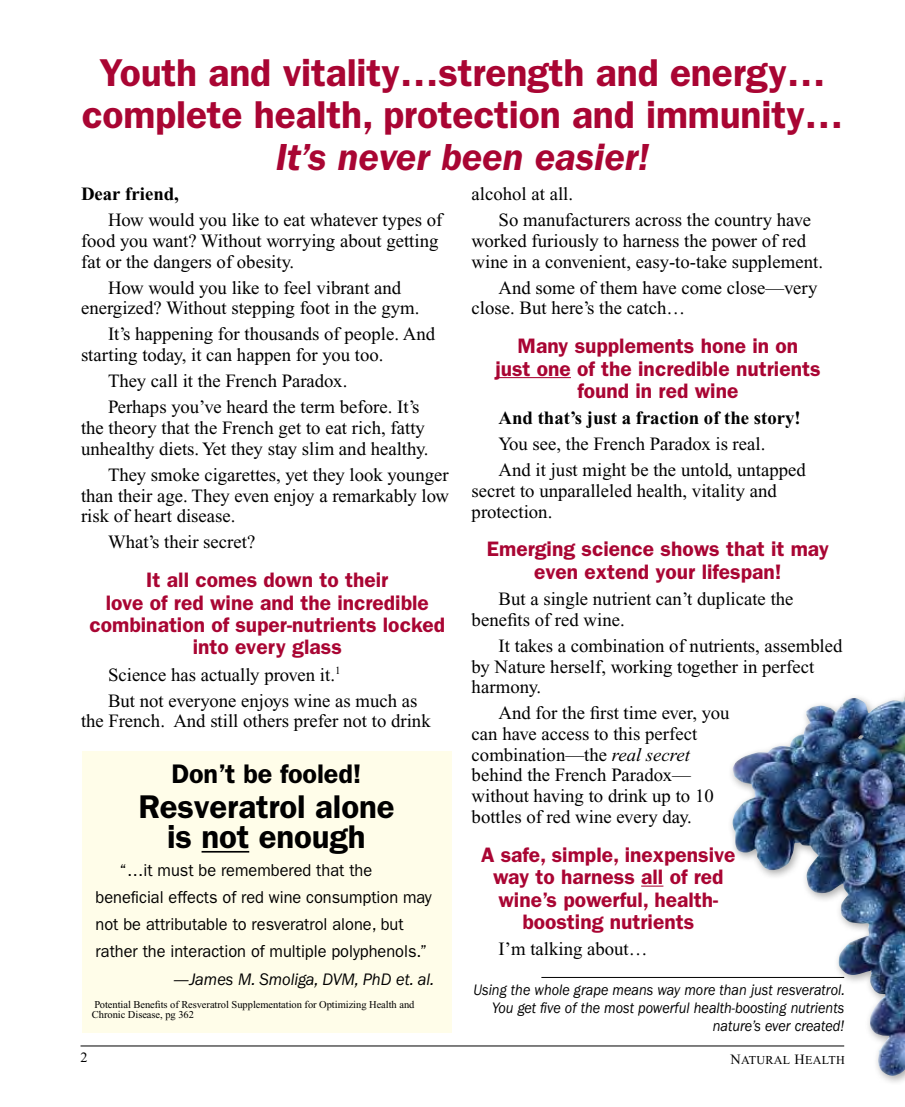
<style>
.page{position:relative;width:905px;height:1107px;background:#fff}
.page>*{position:absolute;margin:0;border:0;box-sizing:border-box;transform-origin:0 0}
.t1{font:600 39px/42px "ITC Franklin Gothic Std";letter-spacing:-.005em;color:#a90533;text-align:center}
.t2{font:italic 600 39px "ITC Franklin Gothic Std";letter-spacing:-.005em;color:#a90533}
.t3{font:600 33px/30px "ITC Franklin Gothic Std";letter-spacing:-.005em;color:#000;text-align:center}
.t4{font:600 27px "ITC Franklin Gothic Std";letter-spacing:-.005em;color:#000}
.t5{font:600 21px/22.5px "ITC Franklin Gothic Std";color:#a90533;text-align:center}
.t6{font:18.75px/20.7px "Times New Roman";color:#000}
.t7{font:700 18.75px "Times New Roman";color:#000}
.t8{font:17.25px/27px "ITC Franklin Gothic Std";color:#000;scale:.95 1}
.t9{font:italic 17.25px "ITC Franklin Gothic Std";color:#000;scale:.95 1}
.t10{font:italic 15.75px/18px "ITC Franklin Gothic Std";color:#000;text-align:right;scale:.9 1}
.t11{font:14.25px "Times New Roman";color:#000}
.t12{font:12.15px "Times New Roman PS SC850";letter-spacing:.025em;color:#000}
.t13{font:10.5px/10.5px "Times New Roman";letter-spacing:-.005em;color:#000}
.s1{font-style:italic}
.s2{font-size:14.25px}
</style>
<div class="page">
<hr style="left:495px;top:377px;width:76px;height:1px;background:#a90533">
<svg style="left:641px;top:886px;width:22px;height:1px"></svg>
<div style="left:82px;top:751px;width:369px;height:281px;background:#fffde9"></div>
<hr style="left:201px;top:851px;width:48px;height:2px;background:#000">
<div style="left:727px;top:673px;width:178px;height:434px;background:#000;opacity:.35"></div>
<img style="left:732px;top:698px;width:171px;height:349px">
<hr style="left:541px;top:977px;width:303px;height:1px;background:#000">
<hr style="left:81px;top:1046px;width:763px;height:1px;background:#000">
<h1 class="t1" style="left:82px;top:52px;width:763px">Youth and vitality…strength and energy… complete health, protection and immunity…</h1>
<h1 class="t2" style="left:276px;top:135px;width:375px">It’s never been easier!</h1>
<p class="t7" style="left:81px;top:183px;width:99px">Dear friend,</p>
<p class="t6" style="left:81px;top:210px;width:363px;text-indent:27px">How would you like to eat whatever types of food you want? Without worrying about getting fat or the dangers of obesity.</p>
<p class="t6" style="left:81px;top:277px;width:340px;text-align:center">How would you like to feel vibrant and energized? Without stepping foot in the gym.</p>
<p class="t6" style="left:81px;top:324px;width:356px;text-indent:27px">It’s happening for thousands of people. And starting today, it can happen for you too.</p>
<p class="t6" style="left:108px;top:368px;width:313px;line-height:26.1px">They call it the French Paradox.<br>Perhaps you’ve heard the term before. It’s</p>
<p class="t6" style="left:81px;top:417px;width:349px">the theory that the French get to eat rich, fatty unhealthy diets. Yet they stay slim and healthy.</p>
<p class="t6" style="left:81px;top:464px;width:369px;text-align:justify;text-indent:27px">They smoke cigarettes, yet they look younger than their age. They even enjoy a remarkably low risk of heart disease.</p>
<p class="t6" style="left:108px;top:532px;width:149px">What’s their secret?</p>
<p class="t5" style="left:90px;top:569px;width:357px">It all comes down to their<br>love of red wine and the incredible combination of super-nutrients locked into every glass</p>
<p class="t6" style="left:108px;top:661px;width:311px;line-height:26.1px">Science has actually proven it.<sup>1<br></sup>But not everyone enjoys wine as much as</p>
<p class="t6" style="left:81px;top:711px;width:351px">the French. And still others prefer not to drink</p>
<h3 class="t4" style="left:171px;top:758px;width:191px">Don’t be fooled!</h3>
<h2 class="t3" style="left:138px;top:792px;width:258px">Resveratrol alone is not enough</h2>
<p class="t8" style="left:96px;top:857px;width:355px;text-indent:24px">“…it must be remembered that the beneficial effects of red wine consumption may not be attributable to resveratrol alone, but rather the interaction of multiple polyphenols.”</p>
<p class="t9" style="left:173px;top:969px;width:276px">—James M. Smoliga, DVM, PhD et. al.</p>
<p class="t13" style="left:92px;top:999px;width:324px">Potential Benefits of Resveratrol Supplementation for Optimizing Health and<br>Chronic Disease, pg 362</p>
<p class="t6" style="left:498px;top:181px;width:314px;line-height:26.1px;text-indent:-27px">alcohol at all.<br>So manufacturers across the country have</p>
<p class="t6" style="left:471px;top:230px;width:353px">worked furiously to harness the power of red wine in a convenient, easy-to-take supplement.</p>
<p class="t6" style="left:471px;top:277px;width:347px;text-indent:27px">And some of them have come close—very close. But here’s the catch…</p>
<p class="t5" style="left:495px;top:335px;width:327px">Many supplements hone in on<br>just one of the incredible nutrients found in red wine</p>
<p class="t7" style="left:498px;top:407px;width:304px">And that’s just a fraction of the story!</p>
<p class="t6" style="left:498px;top:431px;width:309px;line-height:26.1px">You see, the French Paradox is real.<br>And it just might be the untold, untapped</p>
<p class="t6" style="left:471px;top:480px;width:307px">secret to unparalleled health, vitality and protection.</p>
<p class="t5" style="left:487px;top:538px;width:343px">Emerging science shows that it may even extend your lifespan!</p>
<p class="t6" style="left:471px;top:588px;width:323px;text-indent:27px">But a single nutrient can’t duplicate the benefits of red wine.</p>
<p class="t6" style="left:471px;top:635px;width:372px;text-indent:27px">It takes a combination of nutrients, assembled by Nature herself, working together in perfect harmony.</p>
<p class="t6" style="left:471px;top:703px;width:259px;text-indent:27px">And for the first time ever, you can have access to this perfect combination—the <span class="s1">real secret </span>behind the French Paradox— without having to drink up to 10 bottles of red wine every day.</p>
<p class="t5" style="left:481px;top:843px;width:256px">A safe, simple, inexpensive way to harness all of red wine’s powerful, health&shy;boosting nutrients</p>
<p class="t6" style="left:498px;top:939px;width:150px">I’m talking about…</p>
<p class="t10" style="left:473px;top:981px;width:414px">Using the whole grape means way more than just resveratrol.<br>You get five of the most powerful health-boosting nutrients nature’s ever created!</p>
<p class="t11" style="left:80px;top:1050px;width:9px">2</p>
<p class="t12" style="left:730px;top:1053px;width:115px"><span class="s2">N</span>ATURAL <span class="s2">H</span>EALTH</p>
</div>
